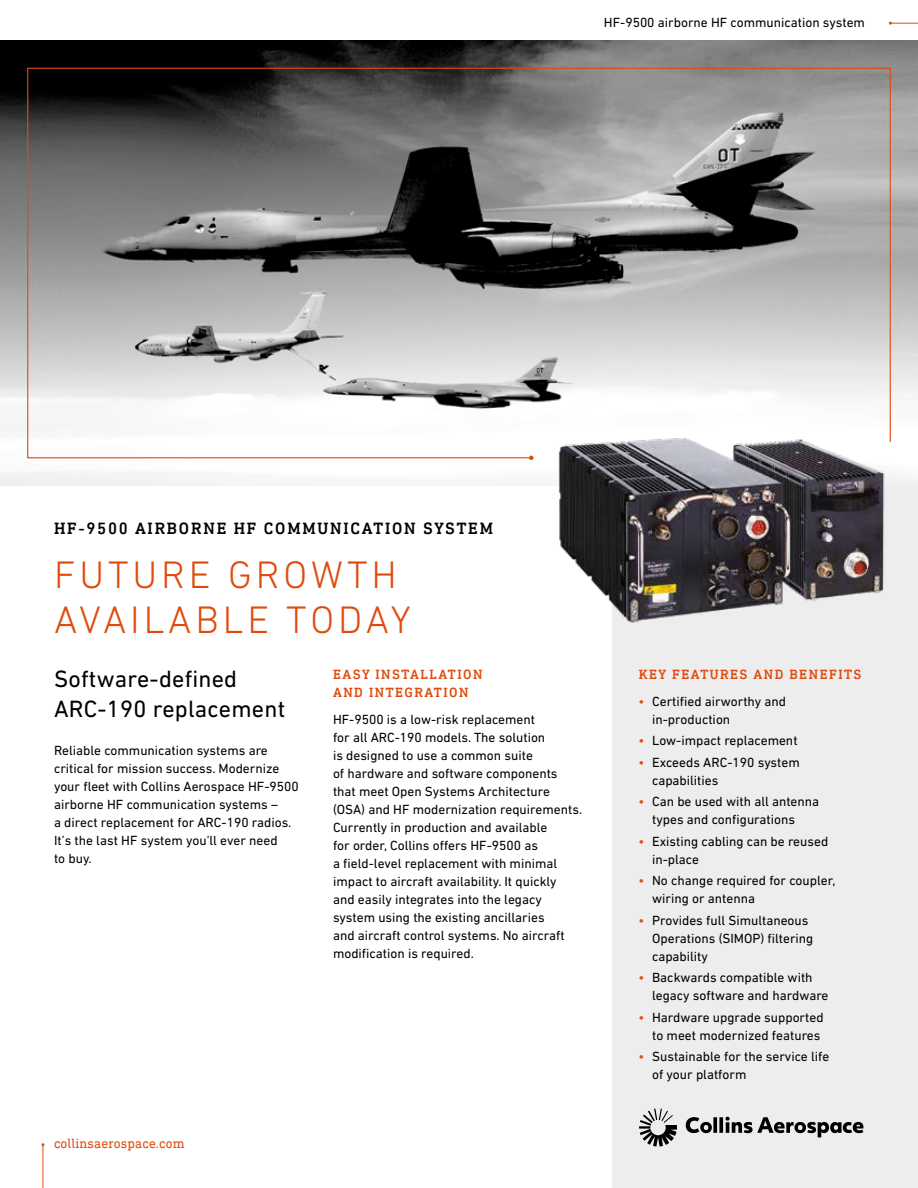
<style>
.page{position:relative;width:918px;height:1188px;background:#fff}
.page>*{position:absolute;margin:0;border:0;box-sizing:border-box;transform-origin:0 0}
.t1{font:300 39px/45px "DIN Next LT Pro";letter-spacing:.1em;color:#e04b0d}
.t2{font:24px/30px "DIN Next LT Pro";letter-spacing:.01em;color:#000}
.t3{font:500 16.5px "DIN Next Slab Pro";letter-spacing:.11em;color:#000}
.t4{font:13.5px/18px "DIN Next LT Pro";color:#000}
.t5{font:500 13.5px/18px "DIN Next Slab Pro";letter-spacing:.11em;color:#e04b0d}
.t6{font:13.5px "DIN Next Slab Pro";letter-spacing:.01em;color:#e04b0d}
.s1{color:#e04b0d}
</style>
<div class="page">
<div style="left:612px;top:471px;width:306px;height:717px;background:#ededed"></div>
<svg style="left:889px;top:22px;width:29px;height:3px"></svg>
<hr style="left:43px;top:1145px;width:1px;height:43px;background:#e04b0d">
<svg style="left:639px;top:1109px;width:224px;height:38px"></svg>
<img style="left:0;top:40px;width:918px;height:446px">
<img style="left:543px;top:422px;width:352px;height:200px">
<svg style="left:27px;top:67px;width:864px;height:392px"></svg>
<svg style="left:529px;top:456px;width:5px;height:4px"></svg>
<p class="t4" style="left:604px;top:13px;width:263px">HF-9500 airborne HF communication system</p>
<p class="t3" style="left:54px;top:519px;width:440px">HF-9500 AIRBORNE HF COMMUNICATION SYSTEM</p>
<h1 class="t1" style="left:54px;top:552px;width:358px">FUTURE GROWTH<br>AVAILABLE TODAY</h1>
<h2 class="t2" style="left:54px;top:663px;width:233px">Software-defined<br>ARC-190 replacement</h2>
<p class="t4" style="left:54px;top:741px;width:246px">Reliable communication systems are critical for mission success. Modernize your fleet with Collins Aerospace HF-9500 airborne HF communication systems –<br>a direct replacement for ARC-190 radios.<br>It’s the last HF system you’ll ever need<br>to buy.</p>
<p class="t5" style="left:333px;top:665px;width:151px">EASY INSTALLATION<br>AND INTEGRATION</p>
<p class="t4" style="left:333px;top:710px;width:251px">HF-9500 is a low-risk replacement<br>for all ARC-190 models. The solution<br>is designed to use a common suite<br>of hardware and software components that meet Open Systems Architecture (OSA) and HF modernization requirements.<br>Currently in production and available<br>for order, Collins offers HF-9500 as<br>a field-level replacement with minimal impact to aircraft availability. It quickly<br>and easily integrates into the legacy system using the existing ancillaries<br>and aircraft control systems. No aircraft modification is required.</p>
<p class="t6" style="left:54px;top:1136px;width:132px">collinsaerospace.com</p>
<p class="t5" style="left:639px;top:665px;width:224px">KEY FEATURES AND BENEFITS</p>
<p class="t4" style="left:652px;top:692px;width:136px;text-indent:-14px"><span class="s1">•</span> Certified airworthy and in-production</p>
<p class="t4" style="left:639px;top:732px;width:160px"><span class="s1">•</span> Low-impact replacement</p>
<p class="t4" style="left:652px;top:753px;width:149px;text-indent:-14px"><span class="s1">•</span> Exceeds ARC-190 system capabilities</p>
<p class="t4" style="left:652px;top:793px;width:169px;text-indent:-14px"><span class="s1">•</span> Can be used with all antenna types and configurations</p>
<p class="t4" style="left:652px;top:832px;width:178px;text-indent:-14px"><span class="s1">•</span> Existing cabling can be reused in-place</p>
<p class="t4" style="left:652px;top:872px;width:185px;text-indent:-14px"><span class="s1">•</span> No change required for coupler, wiring or antenna</p>
<p class="t4" style="left:652px;top:911px;width:163px;text-indent:-14px"><span class="s1">•</span> Provides full Simultaneous<br>Operations (SIMOP) filtering capability</p>
<p class="t4" style="left:652px;top:969px;width:178px;text-indent:-14px"><span class="s1">•</span> Backwards compatible with legacy software and hardware</p>
<p class="t4" style="left:639px;top:1008px;width:187px;text-align:right"><span class="s1">•</span> Hardware upgrade supported to meet modernized features</p>
<p class="t4" style="left:652px;top:1048px;width:179px;text-indent:-14px"><span class="s1">•</span> Sustainable for the service life of your platform</p>
</div>
